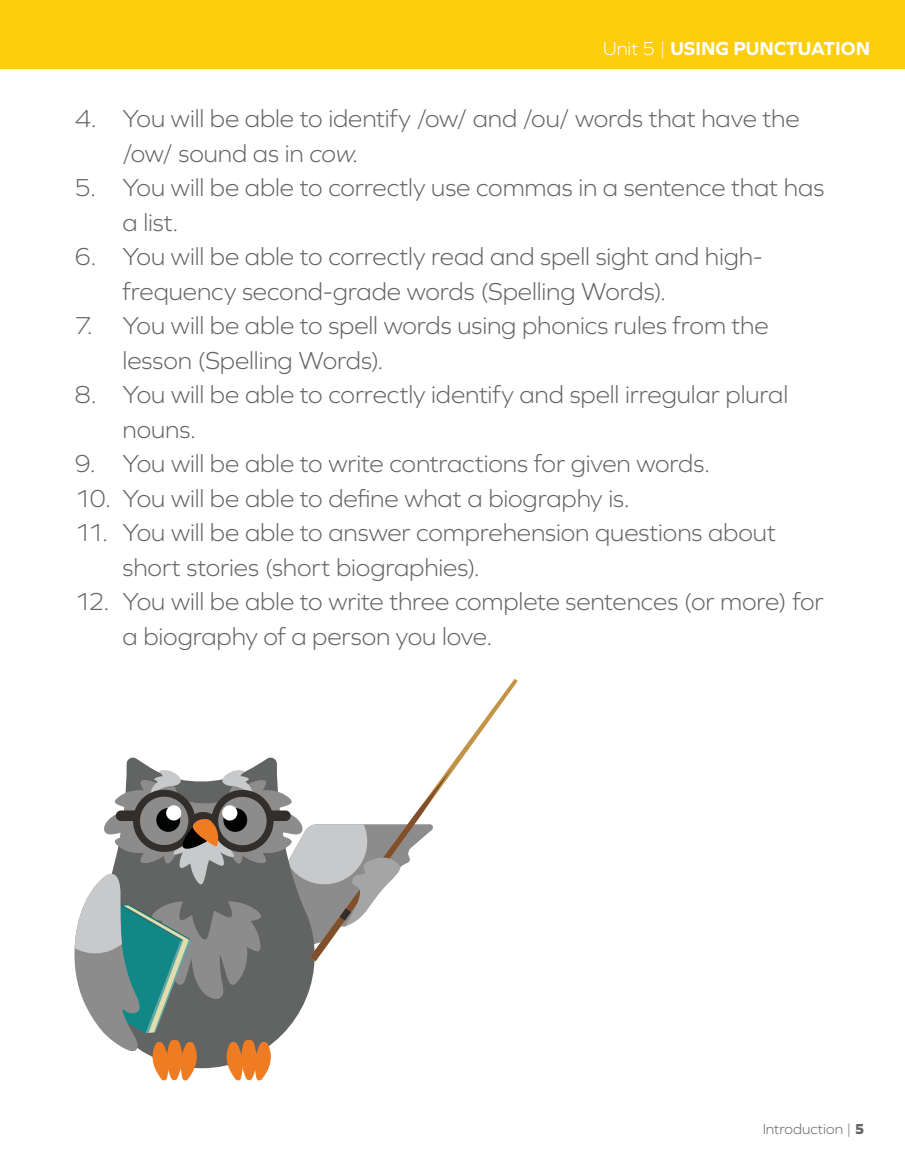
<style>
.page{position:relative;width:905px;height:1175px;background:#fff}
.page>*{position:absolute;margin:0;border:0;box-sizing:border-box;transform-origin:0 0}
.t1{font:300 25.5px/34.5px "Graphie";letter-spacing:-.005em;color:#636466}
.t2{font:700 19.5px "Graphie";color:#fff}
.t3{font:300 15px "Graphie";color:#636466}
.s1{font-weight:300}
.s2{font-style:italic}
.s3{font-weight:800}
</style>
<div class="page">
<svg style="left:126px;top:757px;width:151px;height:11px"></svg>
<svg style="left:449px;top:678px;width:69px;height:96px"></svg>
<svg style="left:74px;top:768px;width:377px;height:312px"></svg>
<div style="left:0;top:0;width:904px;height:68px;background:#fdce0d"></div>
<p class="t2" style="left:603px;top:37px;width:268px"><span class="s1">Unit 5 |</span> USING PUNCTUATION</p>
<p class="t1" style="left:122px;top:101px;width:678px;text-indent:-48px">4. You will be able to identify /ow/ and /ou/ words that have the /ow/ sound as in <span class="s2">cow</span>.</p>
<p class="t1" style="left:122px;top:170px;width:703px;text-indent:-48px">5. You will be able to correctly use commas in a sentence that has a list.</p>
<p class="t1" style="left:122px;top:239px;width:641px;text-indent:-48px">6. You will be able to correctly read and spell sight and high&shy;frequency second-grade words (Spelling Words).</p>
<p class="t1" style="left:122px;top:308px;width:647px;text-indent:-48px">7. You will be able to spell words using phonics rules from the lesson (Spelling Words).</p>
<p class="t1" style="left:122px;top:377px;width:667px;text-indent:-48px">8. You will be able to correctly identify and spell irregular plural nouns.</p>
<p class="t1" style="left:74px;top:446px;width:637px">9. You will be able to write contractions for given words.</p>
<p class="t1" style="left:74px;top:480px;width:557px">10. You will be able to define what a biography is.</p>
<p class="t1" style="left:122px;top:515px;width:655px;text-indent:-48px">11. You will be able to answer comprehension questions about short stories (short biographies).</p>
<p class="t1" style="left:122px;top:584px;width:702px;text-indent:-48px">12. You will be able to write three complete sentences (or more) for a biography of a person you love.</p>
<p class="t3" style="left:762px;top:1120px;width:103px">Introduction | <span class="s3">5</span></p>
</div>
